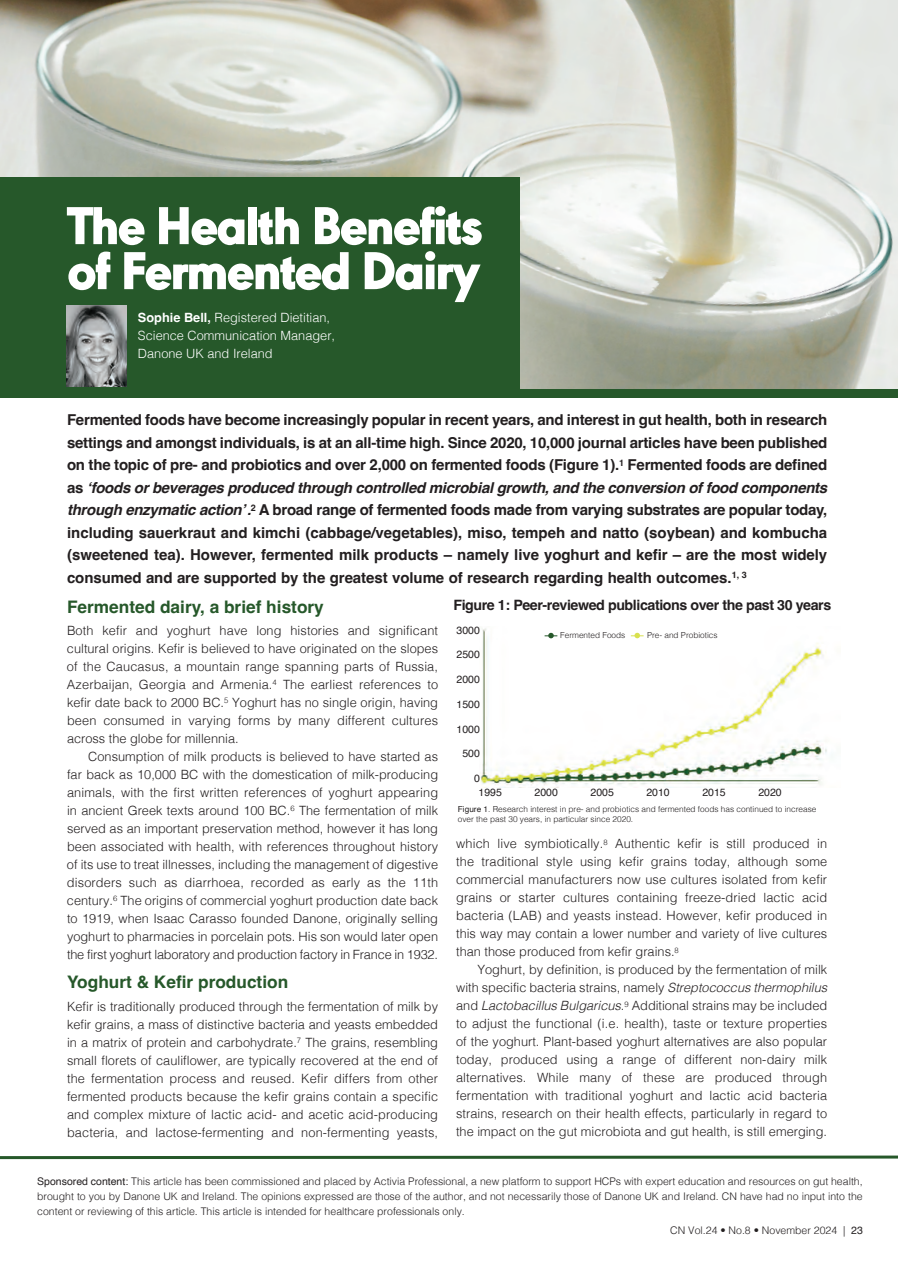
<style>
.page{position:relative;width:898px;height:1268px;background:#fff}
.page>*{position:absolute;margin:0;border:0;box-sizing:border-box;transform-origin:0 0}
.t1{font:900 55.5px/45px "Avanos Sans";letter-spacing:-.025em;color:#fff}
.t2{font:700 17.25px "Helvetica";color:#26582a}
.t3{font:700 15px/22.5px "Helvetica";color:#231f20;text-align:justify}
.t4{font:700 14.25px "Helvetica";letter-spacing:-.03em;color:#231f20}
.t5{font:300 12.75px/18px "Helvetica";color:#231f20;text-align:justify}
.t6{font:300 12.75px/18px "Helvetica";color:#fff}
.t7{font:300 10.5px/15px "Helvetica";color:#231f20;text-align:justify}
.t8{font:10.5px "Helvetica";color:#231f20}
.t9{font:300 8.25px/9.8px "Helvetica";color:#231f20}
.s1{font-weight:700}
.s2{font-style:italic}
.s3{font-weight:400}
</style>
<div class="page">
<img style="left:0;top:0;width:897px;height:389px">
<div style="left:0;top:177px;width:520px;height:213px;background:#26582a"></div>
<div style="left:0;top:389px;width:897px;height:9px;background:#26582a"></div>
<img style="left:67px;top:305px;width:59px;height:81px">
<svg style="left:0;top:1155px;width:897px;height:5px"></svg>
<img style="left:479px;top:628px;width:348px;height:160px">
<svg style="left:544px;top:633px;width:13px;height:5px"></svg>
<svg style="left:630px;top:633px;width:13px;height:5px"></svg>
<h1 class="t1" style="left:67px;top:208px;width:416px">The Health Benefits of Fermented Dairy</h1>
<p class="t6" style="left:138px;top:309px;width:198px"><span class="s1">Sophie Bell,</span> Registered Dietitian,<br>Science Communication Manager,<br>Danone UK and Ireland</p>
<p class="t3" style="left:67px;top:410px;width:761px">Fermented foods have become increasingly popular in recent years, and interest in gut health, both in research settings and amongst individuals, is at an all-time high. Since 2020, 10,000 journal articles have been published on the topic of pre- and probiotics and over 2,000 on fermented foods (Figure 1).<sup>1</sup> Fermented foods are defined as <span class="s2">‘foods or beverages produced through controlled microbial growth, and the conversion of food components through enzymatic action’.</span><sup>2</sup> A broad range of fermented foods made from varying substrates are popular today, including sauerkraut and kimchi (cabbage/vegetables), miso, tempeh and natto (soybean) and kombucha (sweetened tea). However, fermented milk products – namely live yoghurt and kefir – are the most widely consumed and are supported by the greatest volume of research regarding health outcomes.<sup>1,</sup> <sup>3</sup></p>
<h2 class="t2" style="left:67px;top:599px;width:258px">Fermented dairy, a brief history</h2>
<p class="t5" style="left:67px;top:622px;width:372px">Both kefir and yoghurt have long histories and significant cultural origins. Kefir is believed to have originated on the slopes of the Caucasus, a mountain range spanning parts of Russia, Azerbaijan, Georgia and Armenia.<sup>4</sup> The earliest references to kefir date back to 2000 BC.<sup>5</sup> Yoghurt has no single origin, having been consumed in varying forms by many different cultures across the globe for millennia.</p>
<p class="t5" style="left:67px;top:748px;width:372px;text-indent:21px">Consumption of milk products is believed to have started as far back as 10,000 BC with the domestication of milk-producing animals, with the first written references of yoghurt appearing in ancient Greek texts around 100 BC.<sup>6</sup> The fermentation of milk served as an important preservation method, however it has long been associated with health, with references throughout history of its use to treat illnesses, including the management of digestive disorders such as diarrhoea, recorded as early as the 11th century.<sup>6</sup> The origins of commercial yoghurt production date back to 1919, when Isaac Carasso founded Danone, originally selling yoghurt to pharmacies in porcelain pots. His son would later open the first yoghurt laboratory and production factory in France in 1932.</p>
<h2 class="t2" style="left:67px;top:975px;width:223px">Yoghurt &amp; Kefir production</h2>
<p class="t5" style="left:67px;top:998px;width:372px">Kefir is traditionally produced through the fermentation of milk by kefir grains, a mass of distinctive bacteria and yeasts embedded in a matrix of protein and carbohydrate.<sup>7</sup> The grains, resembling small florets of cauliflower, are typically recovered at the end of the fermentation process and reused. Kefir differs from other fermented products because the kefir grains contain a specific and complex mixture of lactic acid- and acetic acid-producing bacteria, and lactose-fermenting and non-fermenting yeasts,</p>
<p class="t4" style="left:453px;top:599px;width:379px">Figure 1: Peer-reviewed publications over the past 30 years</p>
<p class="t8" style="left:456px;top:625px;width:25px">3000</p>
<p class="t8" style="left:456px;top:650px;width:25px">2500</p>
<p class="t8" style="left:456px;top:675px;width:25px">2000</p>
<p class="t8" style="left:456px;top:700px;width:25px">1500</p>
<p class="t8" style="left:456px;top:724px;width:25px">1000</p>
<p class="t8" style="left:462px;top:749px;width:19px">500</p>
<p class="t8" style="left:474px;top:774px;width:7px">0</p>
<p class="t9" style="left:560px;top:630px;width:67px">Fermented Foods</p>
<p class="t9" style="left:646px;top:630px;width:72px">Pre- and Probiotics</p>
<p class="t8" style="left:478px;top:788px;width:25px">1995</p>
<p class="t8" style="left:534px;top:788px;width:25px">2000</p>
<p class="t8" style="left:590px;top:788px;width:25px">2005</p>
<p class="t8" style="left:646px;top:788px;width:25px">2010</p>
<p class="t8" style="left:702px;top:788px;width:25px">2015</p>
<p class="t8" style="left:758px;top:788px;width:25px">2020</p>
<p class="t9" style="left:457px;top:805px;width:360px"><span class="s3">Figure 1</span>. Research interest in pre- and probiotics and fermented foods has continued to increase over the past 30 years, in particular since 2020.</p>
<p class="t5" style="left:456px;top:836px;width:372px">which live symbiotically.<sup>8</sup> Authentic kefir is still produced in the traditional style using kefir grains today, although some commercial manufacturers now use cultures isolated from kefir grains or starter cultures containing freeze-dried lactic acid bacteria (LAB) and yeasts instead. However, kefir produced in this way may contain a lower number and variety of live cultures than those produced from kefir grains.<sup>8</sup></p>
<p class="t5" style="left:456px;top:962px;width:372px;text-indent:21px">Yoghurt, by definition, is produced by the fermentation of milk with specific bacteria strains, namely <span class="s2">Streptococcus thermophilus </span>and <span class="s2">Lactobacillus Bulgaricus</span>.<sup>9</sup> Additional strains may be included to adjust the functional (i.e. health), taste or texture properties of the yoghurt. Plant-based yoghurt alternatives are also popular today, produced using a range of different non-dairy milk alternatives. While many of these are produced through fermentation with traditional yoghurt and lactic acid bacteria strains, research on their health effects, particularly in regard to the impact on the gut microbiota and gut health, is still emerging.</p>
<p class="t7" style="left:37px;top:1174px;width:826px"><span class="s3">Sponsored content:</span> This article has been commissioned and placed by Activia Professional, a new platform to support HCPs with expert education and resources on gut health, brought to you by Danone UK and Ireland. The opinions expressed are those of the author, and not necessarily those of Danone UK and Ireland. CN have had no input into the content or reviewing of this article. This article is intended for healthcare professionals only.</p>
<p class="t7" style="left:669px;top:1223px;width:194px">CN Vol.24 • No.8 • November 2024 | <span class="s3">23</span></p>
</div>
